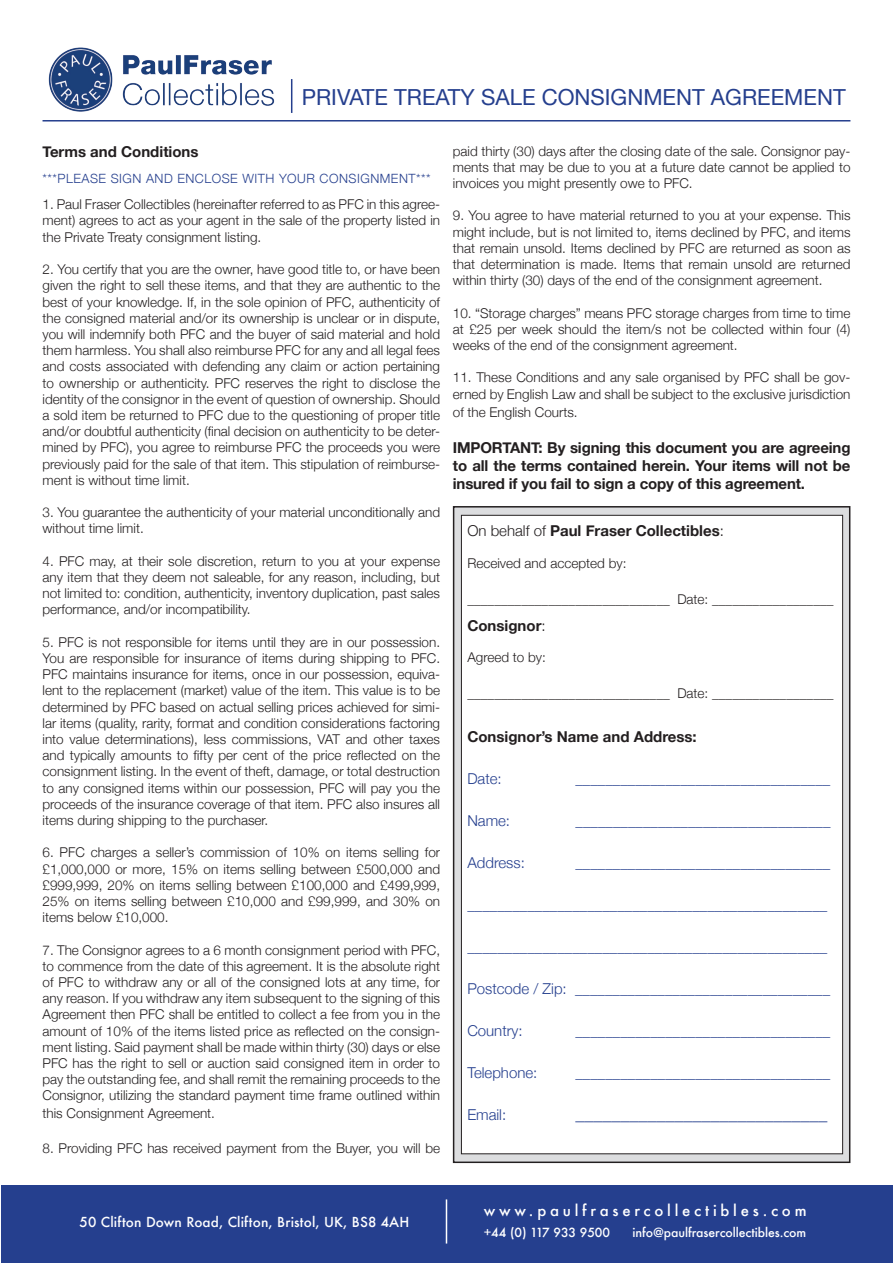
<style>
.page{position:relative;width:893px;height:1263px;background:#fff}
.page>*{position:absolute;margin:0;border:0;box-sizing:border-box;transform-origin:0 0}
.t1{font:22.2px "Helvetica Neue";color:#253f8e}
.t2{font:300 18px "Helvetica Neue";color:#253f8e}
.t3{font:300 15px "Helvetica Neue";color:#253f8e}
.t4{font:700 15px/18px "Helvetica Neue";color:#231f20;text-align:justify}
.t5{font:500 15px "Futura";letter-spacing:.25em;color:#fff}
.t6{font:300 13.5px/16.2px "Helvetica Neue";color:#231f20;text-align:justify}
.t7{font:500 13.5px "Futura";letter-spacing:.01em;color:#fff}
.t8{font:300 12.75px "Helvetica Neue";letter-spacing:.04em;color:#253f8e}
.t9{font:500 12.3px "Futura";letter-spacing:-.005em;color:#fff}
.s1{font-weight:300}
</style>
<div class="page">
<img style="left:48px;top:47px;width:227px;height:65px">
<div style="left:1px;top:1185px;width:891px;height:77px;background:#253f8e"></div>
<hr style="left:291px;top:79px;width:1px;height:34px;background:#253f8e">
<hr style="left:43px;top:120px;width:807px;height:2px;background:#253f8e">
<hr style="left:446px;top:1199px;width:1px;height:44px;background:#fff">
<div style="left:454px;top:507px;width:396px;height:655px;background:linear-gradient(to bottom,#d9dadc,#d9dadc)"></div>
<div style="left:453px;top:506px;width:397px;height:657px;border:2px solid #231f20"></div>
<div style="left:461px;top:515px;width:382px;height:639px;background:#fff"></div>
<h1 class="t1" style="left:302px;top:84px;width:545px">PRIVATE TREATY SALE CONSIGNMENT AGREEMENT</h1>
<p class="t4" style="left:43px;top:142px;width:158px">Terms and Conditions</p>
<p class="t8" style="left:43px;top:171px;width:390px">***PLEASE SIGN AND ENCLOSE WITH YOUR CONSIGNMENT***</p>
<p class="t6" style="left:43px;top:196px;width:399px">1. Paul Fraser Collectibles (hereinafter referred to as PFC in this agree&shy;ment) agrees to act as your agent in the sale of the property listed in the Private Treaty consignment listing.</p>
<p class="t6" style="left:43px;top:261px;width:399px">2. You certify that you are the owner, have good title to, or have been given the right to sell these items, and that they are authentic to the best of your knowledge. If, in the sole opinion of PFC, authenticity of the consigned material and/or its ownership is unclear or in dispute, you will indemnify both PFC and the buyer of said material and hold them harmless. You shall also reimburse PFC for any and all legal fees and costs associated with defending any claim or action pertaining to ownership or authenticity. PFC reserves the right to disclose the identity of the consignor in the event of question of ownership. Should a sold item be returned to PFC due to the questioning of proper title and/or doubtful authenticity (final decision on authenticity to be deter&shy;mined by PFC), you agree to reimburse PFC the proceeds you were previously paid for the sale of that item. This stipulation of reimburse&shy;ment is without time limit.</p>
<p class="t6" style="left:43px;top:504px;width:399px">3. You guarantee the authenticity of your material unconditionally and without time limit.</p>
<p class="t6" style="left:43px;top:552px;width:399px">4. PFC may, at their sole discretion, return to you at your expense any item that they deem not saleable, for any reason, including, but not limited to: condition, authenticity, inventory duplication, past sales performance, and/or incompatibility.</p>
<p class="t6" style="left:43px;top:633px;width:399px">5. PFC is not responsible for items until they are in our possession.<br>You are responsible for insurance of items during shipping to PFC.<br>PFC maintains insurance for items, once in our possession, equiva&shy;lent to the replacement (market) value of the item. This value is to be determined by PFC based on actual selling prices achieved for simi&shy;lar items (quality, rarity, format and condition considerations factoring into value determinations), less commissions, VAT and other taxes and typically amounts to fifty per cent of the price reflected on the consignment listing. In the event of theft, damage, or total destruction to any consigned items within our possession, PFC will pay you the proceeds of the insurance coverage of that item. PFC also insures all items during shipping to the purchaser.</p>
<p class="t6" style="left:43px;top:844px;width:399px">6. PFC charges a seller’s commission of 10% on items selling for £1,000,000 or more, 15% on items selling between £500,000 and £999,999, 20% on items selling between £100,000 and £499,999, 25% on items selling between £10,000 and £99,999, and 30% on items below £10,000.</p>
<p class="t6" style="left:43px;top:941px;width:399px">7. The Consignor agrees to a 6 month consignment period with PFC, to commence from the date of this agreement. It is the absolute right of PFC to withdraw any or all of the consigned lots at any time, for any reason. If you withdraw any item subsequent to the signing of this Agreement then PFC shall be entitled to collect a fee from you in the amount of 10% of the items listed price as reflected on the consign&shy;ment listing. Said payment shall be made within thirty (30) days or else PFC has the right to sell or auction said consigned item in order to pay the outstanding fee, and shall remit the remaining proceeds to the Consignor, utilizing the standard payment time frame outlined within</p>
<p class="t6" style="left:43px;top:1105px;width:174px">this Consignment Agreement.</p>
<p class="t6" style="left:43px;top:1139px;width:399px">8. Providing PFC has received payment from the Buyer, you will be</p>
<p class="t6" style="left:453px;top:142px;width:399px">paid thirty (30) days after the closing date of the sale. Consignor pay&shy;ments that may be due to you at a future date cannot be applied to invoices you might presently owe to PFC.</p>
<p class="t6" style="left:453px;top:207px;width:399px">9. You agree to have material returned to you at your expense. This might include, but is not limited to, items declined by PFC, and items that remain unsold. Items declined by PFC are returned as soon as that determination is made. Items that remain unsold are returned within thirty (30) days of the end of the consignment agreement.</p>
<p class="t6" style="left:453px;top:304px;width:399px">10. “Storage charges” means PFC storage charges from time to time at £25 per week should the item/s not be collected within four (4) weeks of the end of the consignment agreement.</p>
<p class="t6" style="left:453px;top:369px;width:399px">11. These Conditions and any sale organised by PFC shall be gov&shy;erned by English Law and shall be subject to the exclusive jurisdiction</p>
<p class="t6" style="left:453px;top:403px;width:126px">of the English Courts.</p>
<p class="t4" style="left:453px;top:438px;width:399px">IMPORTANT: By signing this document you are agreeing to all the terms contained herein. Your items will not be insured if you fail to sign a copy of this agreement.</p>
<p class="t4" style="left:467px;top:522px;width:258px"><span class="s1">On behalf of</span> Paul Fraser Collectibles<span class="s1">:</span></p>
<p class="t6" style="left:467px;top:555px;width:161px">Received and accepted by:</p>
<p class="t6" style="left:467px;top:591px;width:368px">______________________________ Date: __________________</p>
<p class="t4" style="left:467px;top:616px;width:80px">Consignor<span class="s1">:</span></p>
<p class="t6" style="left:467px;top:649px;width:80px">Agreed to by:</p>
<p class="t6" style="left:467px;top:685px;width:368px">______________________________ Date: __________________</p>
<p class="t4" style="left:467px;top:727px;width:231px">Consignor’s Name and Address:</p>
<p class="t3" style="left:467px;top:769px;width:36px">Date:</p>
<p class="t3" style="left:575px;top:769px;width:256px">__________________________________</p>
<p class="t3" style="left:467px;top:811px;width:44px">Name:</p>
<p class="t3" style="left:576px;top:811px;width:257px">__________________________________</p>
<p class="t3" style="left:467px;top:853px;width:59px">Address:</p>
<p class="t3" style="left:575px;top:853px;width:256px">__________________________________</p>
<p class="t3" style="left:467px;top:895px;width:361px">________________________________________________</p>
<p class="t3" style="left:467px;top:937px;width:361px">________________________________________________</p>
<p class="t3" style="left:467px;top:979px;width:364px">Postcode / Zip: __________________________________</p>
<p class="t3" style="left:467px;top:1021px;width:57px">Country:</p>
<p class="t3" style="left:575px;top:1021px;width:256px">__________________________________</p>
<p class="t3" style="left:467px;top:1063px;width:72px">Telephone:</p>
<p class="t3" style="left:575px;top:1063px;width:256px">__________________________________</p>
<p class="t3" style="left:467px;top:1105px;width:40px">Email:</p>
<h2 class="t2" style="left:575px;top:1102px;width:253px">____________________________</h2>
<p class="t7" style="left:80px;top:1212px;width:331px">50 Clifton Down Road, Clifton, Bristol, UK, BS8 4AH</p>
<p class="t5" style="left:484px;top:1200px;width:324px">www.paulfrasercollectibles.com</p>
<p class="t9" style="left:484px;top:1224px;width:128px">+44 (0) 117 933 9500</p>
<p class="t9" style="left:632px;top:1224px;width:175px">info@paulfrasercollectibles.com</p>
</div>
